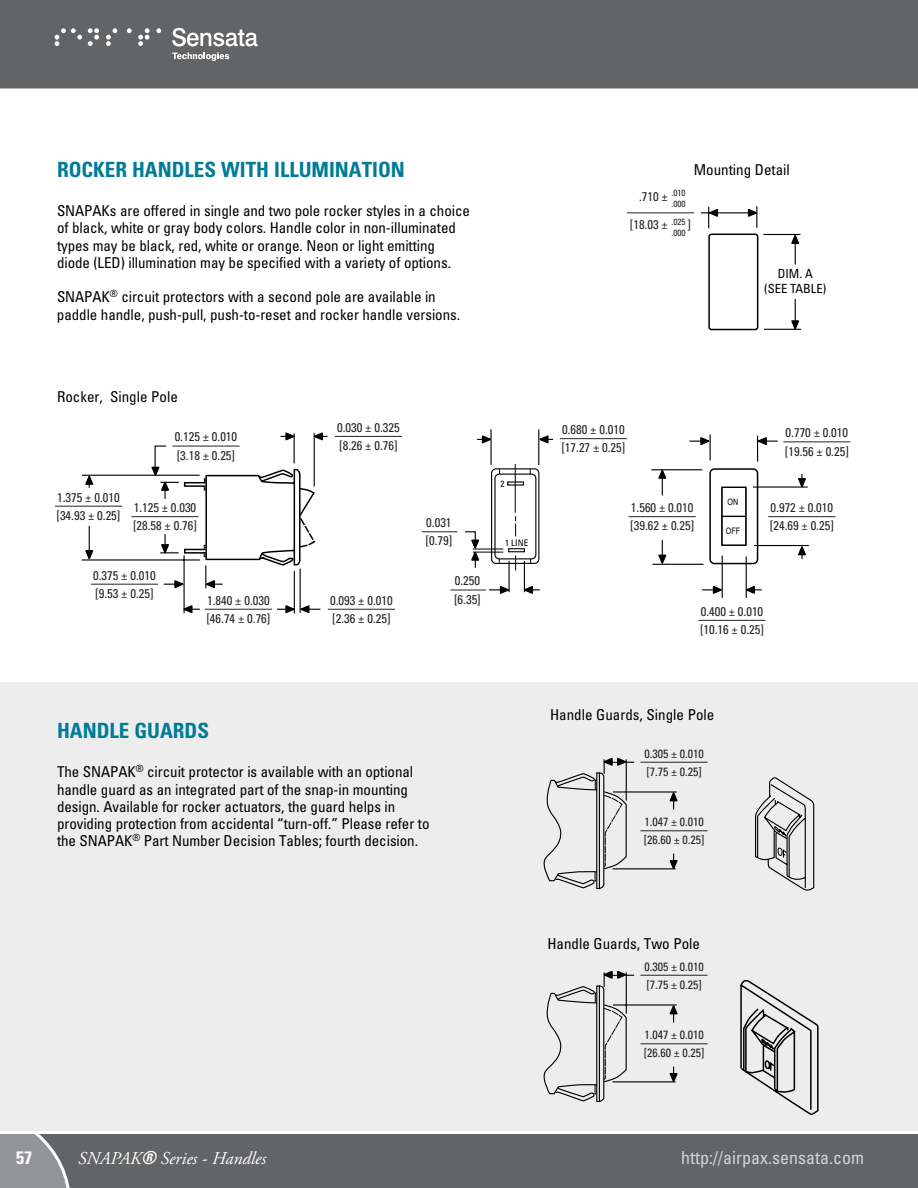
<style>
.page{position:relative;width:918px;height:1188px;background:#fff}
.page>*{position:absolute;margin:0;border:0;box-sizing:border-box;transform-origin:0 0}
.t1{font:700 condensed 21px "Univers";color:#007c97}
.t2{font:condensed 18px "Univers";color:#d1d3d4}
.t3{font:italic 18px "Adobe Garamond Pro";color:#fff}
.t4{font:700 condensed 18px "Univers";color:#fff}
.t5{font:condensed 15px/17.2px "Univers";letter-spacing:-.005em;color:#000}
.t6{font:condensed 12.6px/18.3px "Univers";color:#242423}
.t7{font:condensed 12.6px/15.1px "Univers";color:#000;text-align:center}
.t8{font:condensed 12px/18.3px "Univers";color:#242423}
.t9{font:condensed 9px/10.8px "Univers";color:#242423}
.t10{font:condensed 9px "Univers";color:#000}
.t11{font:9px "Arial";color:#000;scale:.8 1}
.s1{font-family:"Univers";font-weight:700;font-stretch:condensed}
</style>
<div class="page">
<div style="left:0;top:682px;width:918px;height:506px;background:#ededee"></div>
<div style="left:708px;top:234px;width:50px;height:96px;border:2px solid #000;border-radius:2px"></div>
<hr style="left:763px;top:234px;width:37px;height:1px;background:#000">
<hr style="left:764px;top:329px;width:37px;height:1px;background:#000">
<hr style="left:701px;top:212px;width:50px;height:1px;background:#000">
<svg style="left:790px;top:233px;width:11px;height:31px"></svg>
<svg style="left:790px;top:299px;width:10px;height:31px"></svg>
<svg style="left:706px;top:207px;width:13px;height:21px"></svg>
<svg style="left:747px;top:206px;width:11px;height:22px"></svg>
<hr style="left:627px;top:212px;width:67px;height:1px;background:#242423">
<svg style="left:755px;top:777px;width:59px;height:114px"></svg>
<hr style="left:613px;top:868px;width:63px;height:1px;background:#000">
<hr style="left:613px;top:791px;width:64px;height:2px;background:#000">
<hr style="left:641px;top:830px;width:67px;height:1px;background:#242423">
<hr style="left:641px;top:762px;width:67px;height:1px;background:#242423">
<svg style="left:544px;top:757px;width:90px;height:133px"></svg>
<svg style="left:668px;top:791px;width:10px;height:19px"></svg>
<svg style="left:668px;top:854px;width:10px;height:16px"></svg>
<hr style="left:613px;top:1081px;width:63px;height:1px;background:#000">
<hr style="left:613px;top:1004px;width:64px;height:2px;background:#000">
<svg style="left:740px;top:980px;width:79px;height:135px"></svg>
<hr style="left:641px;top:1043px;width:67px;height:1px;background:#242423">
<hr style="left:641px;top:975px;width:67px;height:1px;background:#242423">
<svg style="left:544px;top:970px;width:90px;height:133px"></svg>
<svg style="left:668px;top:1004px;width:10px;height:19px"></svg>
<svg style="left:668px;top:1067px;width:10px;height:16px"></svg>
<hr style="left:328px;top:609px;width:67px;height:1px;background:#242423">
<hr style="left:335px;top:436px;width:67px;height:1px;background:#242423">
<hr style="left:560px;top:438px;width:67px;height:1px;background:#242423">
<hr style="left:422px;top:531px;width:36px;height:1px;background:#242423">
<hr style="left:450px;top:590px;width:36px;height:1px;background:#242423">
<hr style="left:55px;top:506px;width:67px;height:1px;background:#242423">
<svg style="left:477px;top:435px;width:13px;height:9px"></svg>
<svg style="left:539px;top:434px;width:14px;height:11px"></svg>
<hr style="left:768px;top:516px;width:67px;height:1px;background:#242423">
<svg style="left:797px;top:546px;width:10px;height:13px"></svg>
<svg style="left:798px;top:474px;width:8px;height:12px"></svg>
<hr style="left:629px;top:516px;width:67px;height:1px;background:#242423">
<hr style="left:698px;top:620px;width:68px;height:1px;background:#242423">
<hr style="left:783px;top:441px;width:67px;height:1px;background:#242423">
<svg style="left:657px;top:470px;width:11px;height:25px"></svg>
<svg style="left:657px;top:540px;width:11px;height:24px"></svg>
<svg style="left:81px;top:432px;width:247px;height:182px"></svg>
<hr style="left:490px;top:429px;width:2px;height:36px;background:#000">
<hr style="left:538px;top:429px;width:1px;height:36px;background:#000">
<svg style="left:702px;top:585px;width:20px;height:10px"></svg>
<svg style="left:745px;top:584px;width:17px;height:11px"></svg>
<hr style="left:651px;top:469px;width:51px;height:1px;background:#000">
<hr style="left:652px;top:564px;width:51px;height:1px;background:#000">
<svg style="left:689px;top:435px;width:22px;height:25px"></svg>
<svg style="left:757px;top:436px;width:21px;height:26px"></svg>
<hr style="left:754px;top:545px;width:55px;height:1px;background:#000">
<hr style="left:753px;top:486px;width:55px;height:2px;background:#000">
<hr style="left:722px;top:556px;width:1px;height:42px;background:#000">
<hr style="left:746px;top:556px;width:1px;height:42px;background:#000">
<div style="left:709px;top:468px;width:49px;height:96px;border:2px solid #000;border-radius:4px"></div>
<svg style="left:721px;top:486px;width:26px;height:60px"></svg>
<hr style="left:515px;top:464px;width:1px;height:49px;background:#000">
<svg style="left:464px;top:468px;width:76px;height:126px"></svg>
<div style="left:0;top:0;width:918px;height:89px;background:#636466"></div>
<div style="left:73px;top:1131px;width:845px;height:57px;background:#636466"></div>
<svg style="left:172px;top:28px;width:86px;height:33px"></svg>
<svg style="left:88px;top:28px;width:11px;height:18px"></svg>
<svg style="left:106px;top:28px;width:11px;height:18px"></svg>
<svg style="left:138px;top:28px;width:12px;height:18px"></svg>
<svg style="left:156px;top:28px;width:5px;height:5px"></svg>
<svg style="left:55px;top:28px;width:27px;height:18px"></svg>
<svg style="left:127px;top:28px;width:5px;height:5px"></svg>
<svg style="left:0;top:1131px;width:73px;height:57px;background:#949698"></svg>
<h1 class="t1" style="left:57px;top:157px;width:349px">ROCKER HANDLES WITH ILLUMINATION</h1>
<p class="t5" style="left:57px;top:202px;width:415px">SNAPAKs are offered in single and two pole rocker styles in a choice of black, white or gray body colors. Handle color in non-illuminated types may be black, red, white or orange. Neon or light emitting diode (LED) illumination may be specified with a variety of options.</p>
<p class="t5" style="left:57px;top:288px;width:405px">SNAPAK<sup>®</sup> circuit protectors with a second pole are available in paddle handle, push-pull, push-to-reset and rocker handle versions.</p>
<p class="t5" style="left:57px;top:388px;width:122px">Rocker, Single Pole</p>
<p class="t6" style="left:639px;top:187px;width:48px">.710 ± <sup>.010</sup></p>
<p class="t9" style="left:671px;top:199px;width:15px">.000</p>
<p class="t5" style="left:694px;top:161px;width:98px">Mounting Detail</p>
<p class="t9" style="left:671px;top:216px;width:15px">.025 .000</p>
<p class="t6" style="left:630px;top:216px;width:39px">[18.03 ±</p>
<p class="t6" style="left:688px;top:216px;width:5px">]</p>
<p class="t7" style="left:764px;top:266px;width:64px">DIM. A<br>(SEE TABLE)</p>
<p class="t6" style="left:175px;top:428px;width:64px">0.125 ± 0.010 [3.18 ± 0.25]</p>
<p class="t6" style="left:337px;top:418px;width:64px">0.030 ± 0.325 [8.26 ± 0.76]</p>
<p class="t6" style="left:561px;top:420px;width:65px">0.680 ± 0.010 [17.27 ± 0.25]</p>
<p class="t10" style="left:500px;top:478px;width:5px">2</p>
<p class="t6" style="left:785px;top:423px;width:65px">0.770 ± 0.010 [19.56 ± 0.25]</p>
<p class="t6" style="left:57px;top:488px;width:65px">1.375 ± 0.010 [34.93 ± 0.25]</p>
<p class="t6" style="left:770px;top:498px;width:65px">0.972 ± 0.010 [24.69 ± 0.25]</p>
<p class="t11" style="left:728px;top:496px;width:15px">ON</p>
<p class="t11" style="left:726px;top:525px;width:20px">OFF</p>
<p class="t6" style="left:133px;top:498px;width:65px">1.125 ± 0.030 [28.58 ± 0.76]</p>
<p class="t6" style="left:630px;top:498px;width:65px">1.560 ± 0.010 [39.62 ± 0.25]</p>
<p class="t6" style="left:426px;top:513px;width:28px">0.031 [0.79]</p>
<p class="t10" style="left:505px;top:537px;width:24px">1 LINE</p>
<p class="t6" style="left:93px;top:566px;width:64px">0.375 ± 0.010 [9.53 ± 0.25]</p>
<p class="t6" style="left:455px;top:572px;width:27px">0.250</p>
<p class="t6" style="left:207px;top:591px;width:64px">1.840 ± 0.030</p>
<p class="t6" style="left:454px;top:590px;width:28px">[6.35]</p>
<p class="t6" style="left:206px;top:609px;width:65px">[46.74 ± 0.76]</p>
<p class="t6" style="left:330px;top:591px;width:64px">0.093 ± 0.010 [2.36 ± 0.25]</p>
<h1 class="t1" style="left:57px;top:718px;width:154px">HANDLE GUARDS</h1>
<p class="t5" style="left:57px;top:763px;width:374px">The SNAPAK<sup>®</sup> circuit protector is available with an optional handle guard as an integrated part of the snap-in mounting design. Available for rocker actuators, the guard helps in providing protection from accidental “turn-off.” Please refer to the SNAPAK<sup>®</sup> Part Number Decision Tables; fourth decision.</p>
<p class="t6" style="left:700px;top:602px;width:65px">0.400 ± 0.010 [10.16 ± 0.25]</p>
<p class="t5" style="left:550px;top:706px;width:166px">Handle Guards, Single Pole</p>
<p class="t8" style="left:644px;top:744px;width:61px">0.305 ± 0.010 [7.75 ± 0.25]</p>
<p class="t8" style="left:644px;top:813px;width:62px">1.047 ± 0.010 [26.60 ± 0.25]</p>
<p class="t5" style="left:547px;top:934px;width:154px">Handle Guards, Two Pole</p>
<p class="t8" style="left:644px;top:957px;width:61px">0.305 ± 0.010 [7.75 ± 0.25]</p>
<p class="t8" style="left:644px;top:1026px;width:62px">1.047 ± 0.010 [26.60 ± 0.25]</p>
<p class="t4" style="left:16px;top:1147px;width:17px">57</p>
<p class="t3" style="left:78px;top:1148px;width:190px">SNAPAK<span class="s1">®</span> Series - Handles</p>
<p class="t2" style="left:681px;top:1146px;width:184px">http://airpax.sensata.com</p>
</div>
